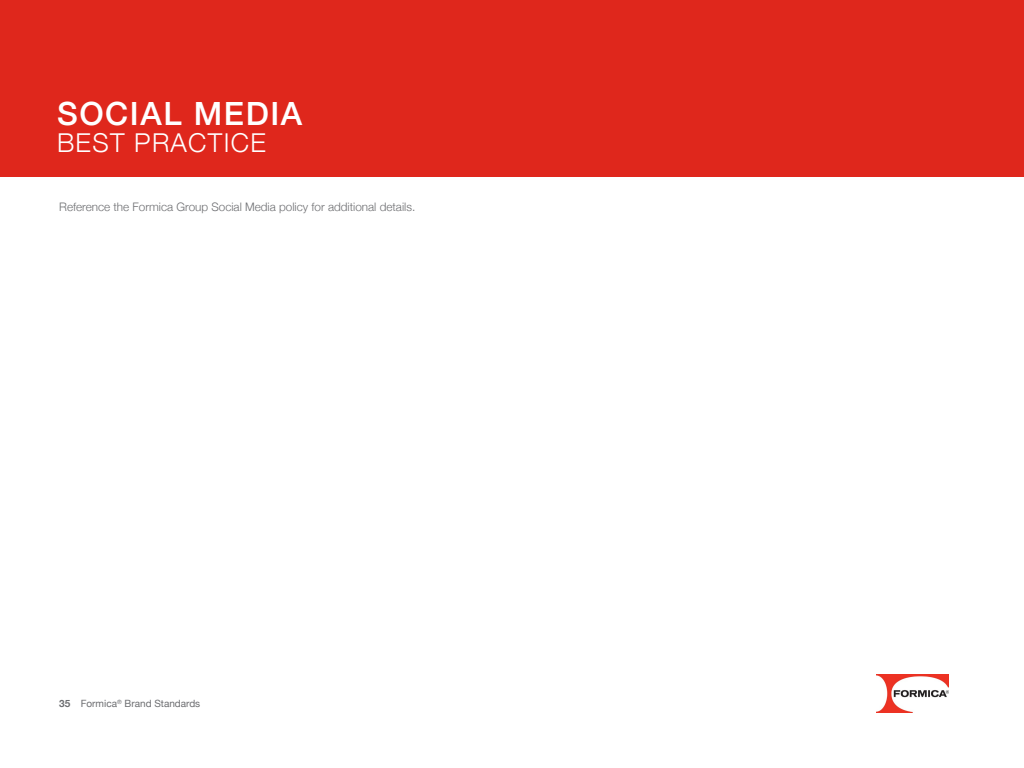
<style>
.page{position:relative;width:1024px;height:768px;background:#fff}
.page>*{position:absolute;margin:0;border:0;box-sizing:border-box;transform-origin:0 0}
.t1{font:500 32px "Helvetica Neue";letter-spacing:.05em;color:#fff}
.t2{font:300 26px "Helvetica Neue";letter-spacing:.05em;color:#fff}
.t3{font:300 11.7px "Helvetica Neue";color:#6d6e71}
.t4{font:10px "Helvetica Neue";color:#6d6e71}
.t5{font:700 10px "Helvetica Neue";color:#6d6e71}
</style>
<div class="page">
<img style="left:877px;top:674px;width:72px;height:38px">
<div style="left:0;top:0;width:1024px;height:177px;background:#df271c"></div>
<h1 class="t1" style="left:57px;top:88px;width:247px">SOCIAL MEDIA</h1>
<h2 class="t2" style="left:57px;top:121px;width:210px">BEST PRACTICE</h2>
<p class="t3" style="left:59px;top:198px;width:358px">Reference the Formica Group Social Media policy for additional details.</p>
<p class="t5" style="left:59px;top:696px;width:13px">35</p>
<p class="t4" style="left:81px;top:696px;width:121px">Formica<sup>®</sup> Brand Standards</p>
</div>
